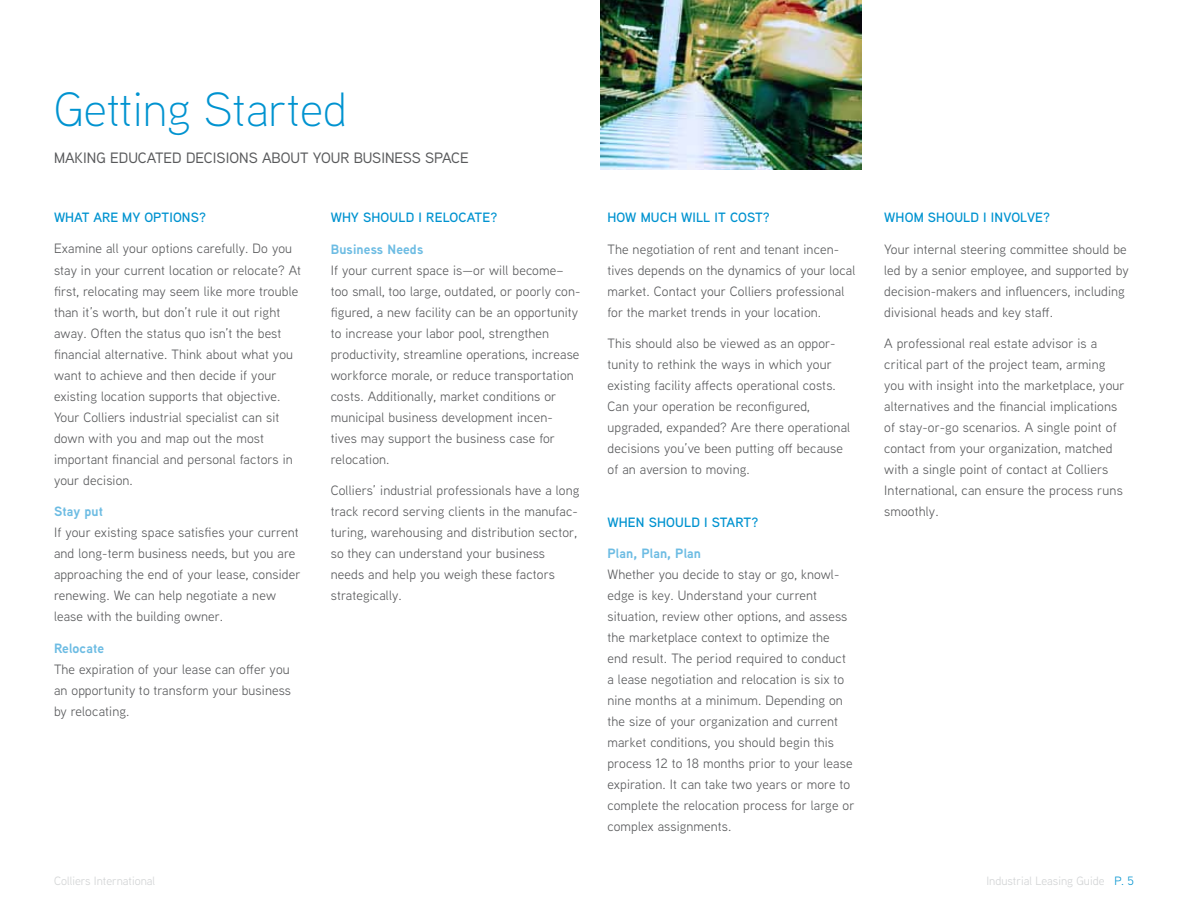
<style>
.page{position:relative;width:1188px;height:918px;background:#fff}
.page>*{position:absolute;margin:0;border:0;box-sizing:border-box;transform-origin:0 0}
.t1{font:300 48px "Aaux Next";color:#0093d0}
.t2{font:500 15px "Aaux Next";color:#58595b}
.t3{font:13.5px/21px "Aaux Next";letter-spacing:.01em;color:#58595b}
.t4{font:600 13.5px "Aaux Next";letter-spacing:.01em;color:#0093d0}
.t5{font:700 13.5px "Aaux Next";letter-spacing:.01em;color:#6dbce3}
.t6{font:12px "Aaux Next";color:#d1d3d4}
.s1{color:#0093d0}
</style>
<div class="page">
<img style="left:601px;top:0;width:260px;height:170px">
<h1 class="t1" style="left:54px;top:77px;width:295px">Getting Started</h1>
<p class="t2" style="left:54px;top:148px;width:416px">MAKING EDUCATED DECISIONS ABOUT YOUR BUSINESS SPACE</p>
<p class="t4" style="left:54px;top:208px;width:154px">WHAT ARE MY OPTIONS?</p>
<p class="t3" style="left:54px;top:238px;width:249px">Examine all your options carefully. Do you stay in your current location or relocate? At first, relocating may seem like more trouble than it’s worth, but don’t rule it out right away. Often the status quo isn’t the best financial alternative. Think about what you want to achieve and then decide if your existing location supports that objective.<br>Your Colliers industrial specialist can sit down with you and map out the most important financial and personal factors in your decision.</p>
<p class="t5" style="left:54px;top:502px;width:51px">Stay put</p>
<p class="t3" style="left:54px;top:521px;width:248px">If your existing space satisfies your current and long-term business needs, but you are approaching the end of your lease, consider renewing. We can help negotiate a new lease with the building owner.</p>
<p class="t5" style="left:54px;top:638px;width:52px">Relocate</p>
<p class="t3" style="left:54px;top:658px;width:238px;text-align:justify">The expiration of your lease can offer you an opportunity to transform your business by relocating.</p>
<p class="t4" style="left:331px;top:208px;width:168px">WHY SHOULD I RELOCATE?</p>
<p class="t5" style="left:331px;top:239px;width:94px">Business Needs</p>
<p class="t3" style="left:331px;top:259px;width:251px">If your current space is—or will become– too small, too large, outdated, or poorly con&shy;figured, a new facility can be an opportunity to increase your labor pool, strengthen productivity, streamline operations, increase workforce morale, or reduce transportation costs. Additionally, market conditions or municipal business development incen&shy;tives may support the business case for relocation.</p>
<p class="t3" style="left:331px;top:479px;width:250px">Colliers’ industrial professionals have a long track record serving clients in the manufac&shy;turing, warehousing and distribution sector, so they can understand your business needs and help you weigh these factors strategically.</p>
<p class="t4" style="left:608px;top:208px;width:164px">HOW MUCH WILL IT COST?</p>
<p class="t3" style="left:608px;top:238px;width:249px">The negotiation of rent and tenant incen&shy;tives depends on the dynamics of your local market. Contact your Colliers professional for the market trends in your location.</p>
<p class="t3" style="left:608px;top:333px;width:244px">This should also be viewed as an oppor&shy;tunity to rethink the ways in which your existing facility affects operational costs.<br>Can your operation be reconfigured, upgraded, expanded? Are there operational decisions you’ve been putting off because of an aversion to moving.</p>
<p class="t4" style="left:608px;top:513px;width:152px">WHEN SHOULD I START?</p>
<p class="t5" style="left:608px;top:544px;width:95px">Plan, Plan, Plan</p>
<p class="t3" style="left:608px;top:564px;width:249px">Whether you decide to stay or go, knowl&shy;edge is key. Understand your current situation, review other options, and assess the marketplace context to optimize the<br>end result. The period required to conduct a lease negotiation and relocation is six to nine months at a minimum. Depending on the size of your organization and current market conditions, you should begin this process 12 to 18 months prior to your lease expiration. It can take two years or more to complete the relocation process for large or complex assignments.</p>
<p class="t4" style="left:884px;top:208px;width:168px">WHOM SHOULD I INVOLVE?</p>
<p class="t3" style="left:884px;top:238px;width:246px">Your internal steering committee should be led by a senior employee, and supported by decision-makers and influencers, including divisional heads and key staff.</p>
<p class="t3" style="left:884px;top:333px;width:242px">A professional real estate advisor is a critical part of the project team, arming you with insight into the marketplace, your alternatives and the financial implications of stay-or-go scenarios. A single point of contact from your organization, matched with a single point of contact at Colliers International, can ensure the process runs smoothly.</p>
<p class="t6" style="left:54px;top:873px;width:103px">Colliers International</p>
<p class="t6" style="left:986px;top:873px;width:149px">Industrial Leasing Guide <span class="s1">P. 5</span></p>
</div>
